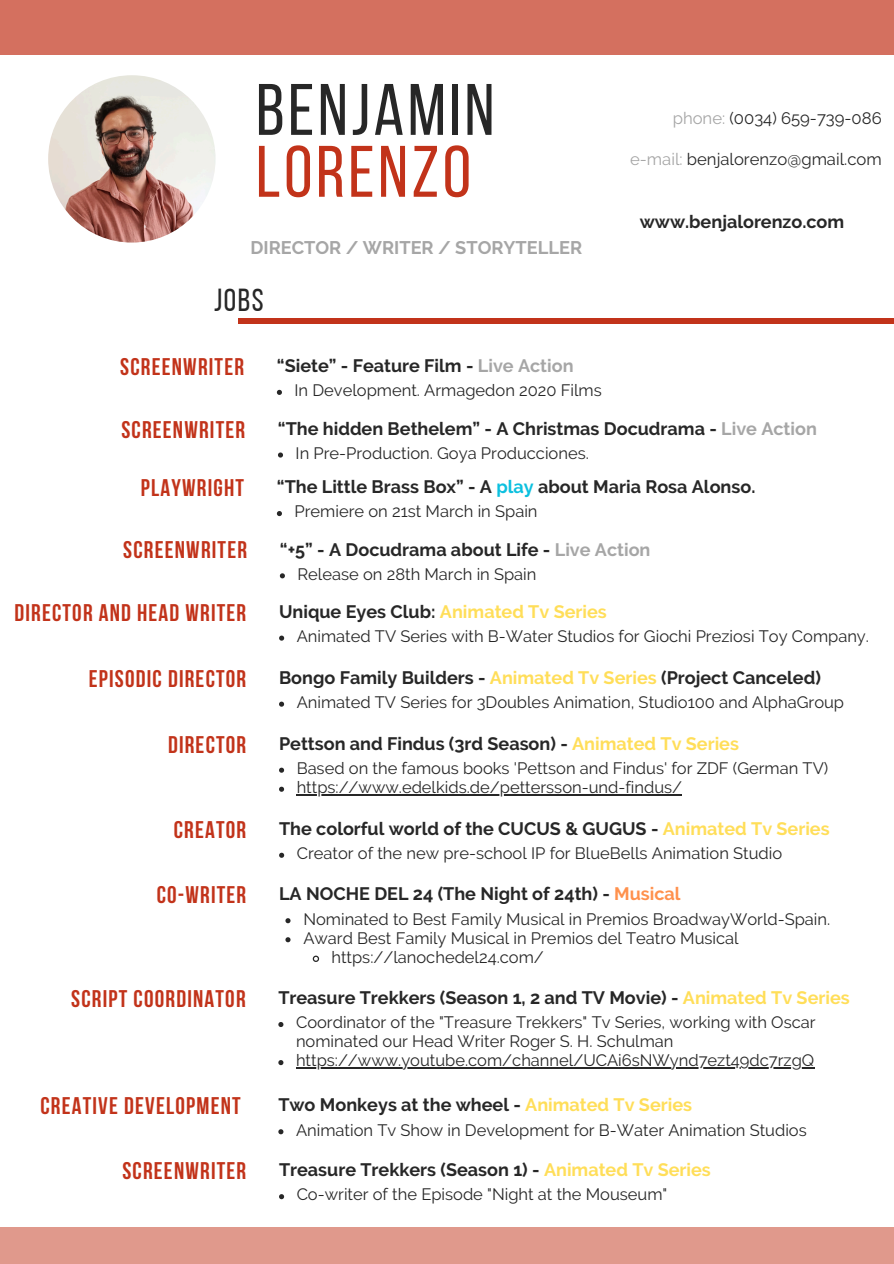
<style>
.page{position:relative;width:894px;height:1264px;background:#fff}
.page>*{position:absolute;margin:0;border:0;box-sizing:border-box;transform-origin:0 0}
.t1{font:72.6px/61.8px "Bebas Neue";letter-spacing:.05em;color:#272727}
.t2{font:31.8px "Bebas Neue";color:#272727}
.t3{font:700 24px "Bebas Neue";letter-spacing:.05em;color:#c2331a}
.t4{font:700 18.15px "Raleway";color:#a6a6a6}
.t5{font:700 18px "Raleway";color:#272727}
.t6{font:700 18px "Raleway";color:#ffde59}
.t7{font:16.65px "Raleway";color:#272727}
.t8{font:16.5px/19px "Raleway";color:#272727}
.s1{color:#c2331a}
.s2{color:#a6a6a6}
.s3{color:#0cc0df}
.s4{color:#272727}
.s5{color:#ffde59}
.s6{color:#ff914d}
</style>
<div class="page">
<hr style="left:238px;top:319px;width:655px;height:4px;background:#c2331a">
<div style="left:0;top:0;width:893px;height:55px;background:#d4705f"></div>
<img style="left:48px;top:75px;width:167px;height:167px;border-radius:50%">
<div style="left:0;top:1227px;width:893px;height:36px;background:#e0998c"></div>
<svg style="left:279px;top:767px;width:5px;height:5px"></svg>
<svg style="left:279px;top:786px;width:5px;height:5px"></svg>
<hr style="left:296px;top:794px;width:386px;height:1px;background:#272727">
<svg style="left:278px;top:1129px;width:5px;height:5px"></svg>
<svg style="left:278px;top:1022px;width:5px;height:5px"></svg>
<svg style="left:278px;top:1060px;width:5px;height:5px"></svg>
<hr style="left:296px;top:1067px;width:518px;height:1px;background:#272727">
<svg style="left:279px;top:1194px;width:5px;height:5px"></svg>
<svg style="left:279px;top:852px;width:5px;height:5px"></svg>
<svg style="left:279px;top:635px;width:5px;height:5px"></svg>
<svg style="left:285px;top:918px;width:5px;height:5px"></svg>
<svg style="left:285px;top:937px;width:5px;height:5px"></svg>
<svg style="left:312px;top:955px;width:8px;height:7px"></svg>
<svg style="left:279px;top:701px;width:5px;height:5px"></svg>
<svg style="left:277px;top:511px;width:5px;height:5px"></svg>
<svg style="left:278px;top:452px;width:5px;height:5px"></svg>
<svg style="left:280px;top:573px;width:5px;height:5px"></svg>
<svg style="left:277px;top:390px;width:5px;height:5px"></svg>
<p class="t1" style="left:256px;top:86px;width:240px">BENJAMIN<br><span class="s1">LORENZO</span></p>
<p class="t4" style="left:250px;top:236px;width:333px">DIRECTOR / WRITER / STORYTELLER</p>
<h6 class="t2" style="left:214px;top:287px;width:51px">JOBS</h6>
<h5 class="t3" style="left:120px;top:357px;width:125px">SCREENWRITER</h5>
<p class="t5" style="left:277px;top:355px;width:298px">“Siete” - Feature Film - <span class="s2">Live Action</span></p>
<h3 class="t8" style="left:294px;top:381px;width:309px">In Development. Armagedon 2020 Films</h3>
<h1 class="t7" style="left:672px;top:109px;width:210px"><span class="s2">phone:</span> (0034) 659-739-086</h1>
<h4 class="t7" style="left:630px;top:149px;width:253px"><span class="s2">e-mail:</span> benjalorenzo@gmail.com</h4>
<h6 class="t5" style="left:639px;top:211px;width:206px">www.benjalorenzo.com</h6>
<p class="t3" style="left:121px;top:419px;width:125px">SCREENWRITER</p>
<h3 class="t5" style="left:278px;top:418px;width:540px">“The hidden Bethelem” - A Christmas Docudrama - <span class="s2">Live Action</span></h3>
<h5 class="t8" style="left:295px;top:443px;width:295px">In Pre-Production. Goya Producciones.</h5>
<h5 class="t3" style="left:141px;top:478px;width:105px">PLAYWRIGHT</h5>
<p class="t5" style="left:277px;top:476px;width:480px">“The Little Brass Box” - A <span class="s3">play</span> about Maria Rosa Alonso.</p>
<p class="t8" style="left:294px;top:502px;width:244px">Premiere on 21st March in Spain</p>
<p class="t3" style="left:123px;top:540px;width:125px">SCREENWRITER</p>
<p class="t5" style="left:280px;top:538px;width:372px">“+5” - A Docudrama about Life - <span class="s2">Live Action</span></p>
<h3 class="t8" style="left:297px;top:564px;width:240px">Release on 28th March in Spain</h3>
<h3 class="t3" style="left:14px;top:602px;width:233px">DIRECTOR AND HEAD WRITER</h3>
<h5 class="t6" style="left:279px;top:601px;width:329px"><span class="s4">Unique Eyes Club:</span> Animated Tv Series</h5>
<p class="t8" style="left:296px;top:626px;width:573px">Animated TV Series with B-Water Studios for Giochi Preziosi Toy Company.</p>
<h5 class="t3" style="left:89px;top:668px;width:159px">EPISODIC DIRECTOR</h5>
<p class="t5" style="left:279px;top:667px;width:543px">Bongo Family Builders - <span class="s5">Animated Tv Series</span> (Project Canceled)</p>
<h3 class="t8" style="left:296px;top:692px;width:549px">Animated TV Series for 3Doubles Animation, Studio100 and AlphaGroup</h3>
<h2 class="t3" style="left:168px;top:734px;width:80px">DIRECTOR</h2>
<p class="t5" style="left:279px;top:733px;width:461px">Pettson and Findus (3rd Season) - <span class="s5">Animated Tv Series</span></p>
<h3 class="t8" style="left:296px;top:758px;width:533px">Based on the famous books 'Pettson and Findus' for ZDF (German TV)</h3>
<h5 class="t8" style="left:296px;top:777px;width:387px">https://www.edelkids.de/pettersson-und-findus/</h5>
<h3 class="t3" style="left:174px;top:819px;width:74px">CREATOR</h3>
<h5 class="t5" style="left:279px;top:818px;width:552px">The colorful world of the CUCUS &amp; GUGUS - <span class="s5">Animated Tv Series</span></h5>
<p class="t8" style="left:296px;top:843px;width:487px">Creator of the new pre-school IP for BlueBells Animation Studio</p>
<h3 class="t3" style="left:157px;top:885px;width:91px">CO-WRITER</h3>
<h5 class="t5" style="left:279px;top:883px;width:403px">LA NOCHE DEL 24 (The Night of 24th) - <span class="s6">Musical</span></h5>
<p class="t8" style="left:303px;top:909px;width:528px">Nominated to Best Family Musical in Premios BroadwayWorld-Spain.</p>
<p class="t8" style="left:303px;top:928px;width:437px">Award Best Family Musical in Premios del Teatro Musical</p>
<h3 class="t8" style="left:331px;top:947px;width:214px">https://lanochedel24.com/</h3>
<p class="t3" style="left:71px;top:989px;width:176px">SCRIPT COORDINATOR</p>
<h3 class="t5" style="left:278px;top:987px;width:572px">Treasure Trekkers (Season 1, 2 and TV Movie) - <span class="s5">Animated Tv Series</span></h3>
<h5 class="t8" style="left:296px;top:1012px;width:521px">Coordinator of the "Treasure Trekkers" Tv Series, working with Oscar nominated our Head Writer Roger S. H. Schulman</h5>
<p class="t8" style="left:296px;top:1051px;width:519px">https://www.youtube.com/channel/UCAi6sNWynd7ezt49dc7rzgQ</p>
<p class="t3" style="left:40px;top:1096px;width:202px">CREATIVE DEVELOPMENT</p>
<h3 class="t5" style="left:278px;top:1094px;width:415px">Two Monkeys at the wheel - <span class="s5">Animated Tv Series</span></h3>
<h5 class="t8" style="left:296px;top:1120px;width:512px">Animation Tv Show in Development for B-Water Animation Studios</h5>
<h3 class="t3" style="left:122px;top:1161px;width:125px">SCREENWRITER</h3>
<h5 class="t5" style="left:279px;top:1159px;width:433px">Treasure Trekkers (Season 1) - <span class="s5">Animated Tv Series</span></h5>
<p class="t8" style="left:296px;top:1185px;width:372px">Co-writer of the Episode "Night at the Mouseum"</p>
</div>
